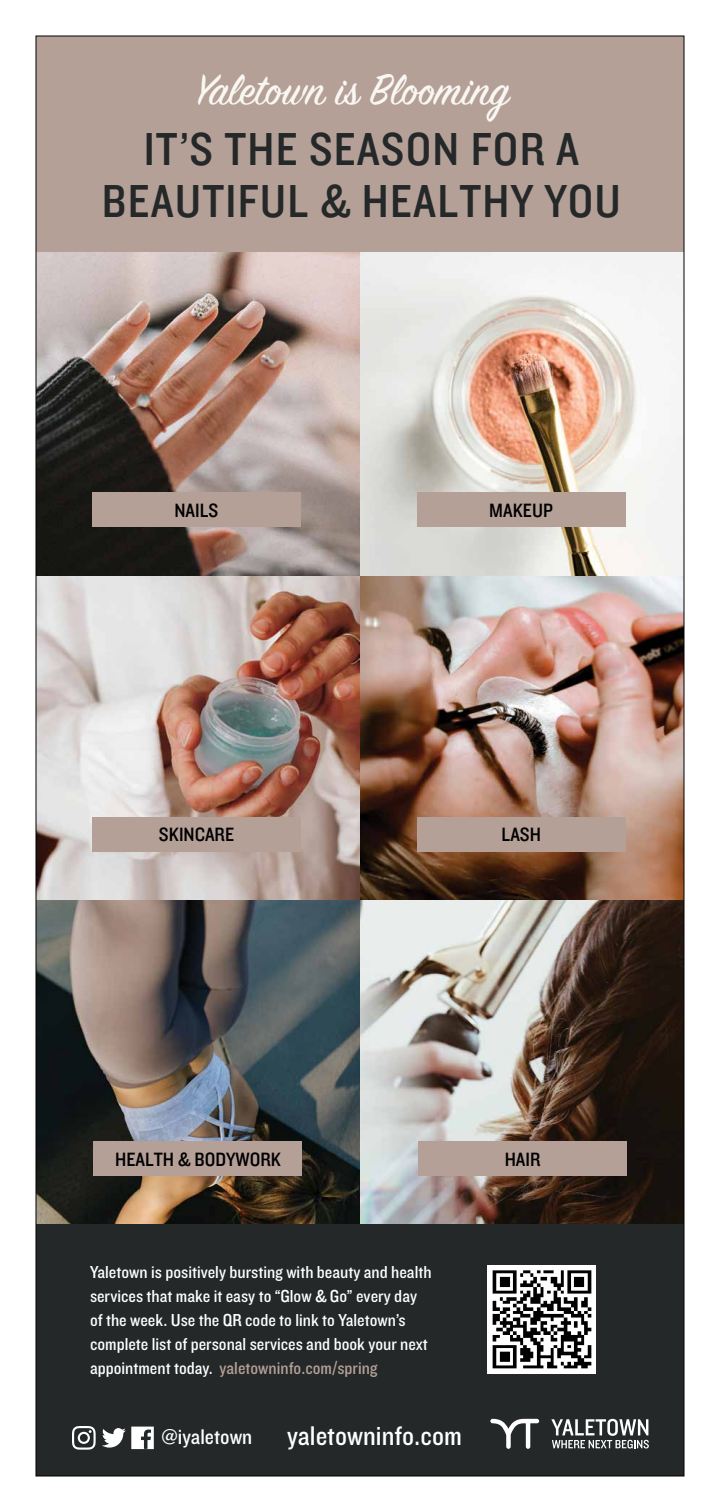
<style>
.page{position:relative;width:720px;height:1512px;background:#fff}
.page>*{position:absolute;margin:0;border:0;box-sizing:border-box;transform-origin:0 0}
.t1{font:48px/52px "Knockout 30 Junior Welterwt";letter-spacing:.025em;color:#242829;text-align:center}
.t2{font:48px "Sign Painter House Script";color:#f9f7f2}
.t3{font:28px "Knockout 30 Junior Welterwt";color:#fff}
.t4{font:20px "Knockout 30 Junior Welterwt";color:#000}
.t5{font:18px/24px "Knockout 30 Junior Welterwt";color:#fff}
.s1{color:#b5a098}
.s2{font-size:22px}
</style>
<div class="page">
<img style="left:38px;top:252px;width:644px;height:972px">
<div style="left:36px;top:1224px;width:648px;height:252px;background:#242829"></div>
<div style="left:36px;top:36px;width:648px;height:216px;background:#b5a098"></div>
<div style="left:92px;top:493px;width:209px;height:34px;background:#b5a098"></div>
<div style="left:417px;top:493px;width:209px;height:34px;background:#b5a098"></div>
<svg style="left:551px;top:1419px;width:98px;height:30px"></svg>
<svg style="left:490px;top:1419px;width:49px;height:30px"></svg>
<svg style="left:72px;top:1426px;width:24px;height:24px"></svg>
<svg style="left:102px;top:1427px;width:52px;height:22px"></svg>
<div style="left:92px;top:817px;width:209px;height:34px;background:#b5a098"></div>
<div style="left:417px;top:817px;width:209px;height:34px;background:#b5a098"></div>
<div style="left:93px;top:1141px;width:209px;height:35px;background:#b5a098"></div>
<div style="left:418px;top:1141px;width:209px;height:35px;background:#b5a098"></div>
<div style="left:487px;top:1265px;width:109px;height:108px;background:#fff"></div>
<img style="left:492px;top:1270px;width:100px;height:99px">
<h1 class="t2" style="left:196px;top:60px;width:315px">Yaletown is Blooming</h1>
<h1 class="t1" style="left:102px;top:121px;width:521px">IT’S THE SEASON FOR A<br>BEAUTIFUL &amp; HEALTHY YOU</h1>
<p class="t4" style="left:175px;top:497px;width:45px">NAILS</p>
<p class="t4" style="left:489px;top:497px;width:65px">MAKEUP</p>
<p class="t4" style="left:159px;top:821px;width:77px">SKINCARE</p>
<p class="t4" style="left:502px;top:821px;width:41px">LASH</p>
<p class="t4" style="left:115px;top:1145px;width:167px">HEALTH &amp; BODYWORK</p>
<p class="t4" style="left:505px;top:1145px;width:37px">HAIR</p>
<p class="t5" style="left:90px;top:1259px;width:343px">Yaletown is positively bursting with beauty and health services that make it easy to “Glow &amp; Go” every day of the week. Use the QR code to link to Yaletown’s complete list of personal services and book your next appointment today. <span class="s1">yaletowninfo.com/spring</span></p>
<h2 class="t3" style="left:162px;top:1417px;width:302px"><span class="s2">@iyaletown</span> yaletowninfo.com</h2>
</div>
